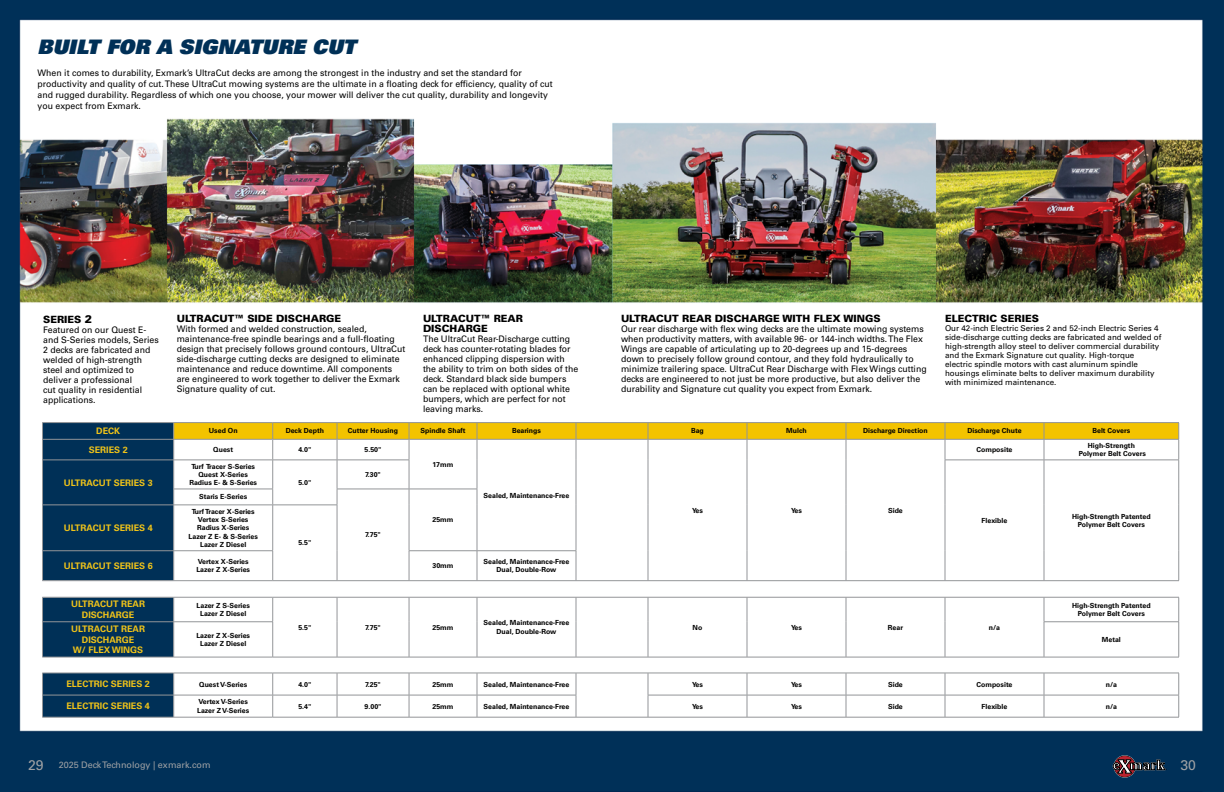
<style>
.page{position:relative;width:1224px;height:792px;background:#fff}
.page>*{position:absolute;margin:0;border:0;box-sizing:border-box;transform-origin:0 0}
.t1{font:20px "Univers LT Std X Black Obl";color:#003057}
.t2{font:14px "Univers LT Std";color:#9fa1a4}
.t3{font:900 10px/10px "Univers LT Std";color:#000}
.t4{font:9px/10px "Univers LT Std";color:#000}
.t5{font:700 9px/10.8px "Univers LT Std";color:#f0c319;text-align:center}
.t6{font:9px "Univers LT Std";color:#9fa1a4}
.t7{font:8px/9px "Univers LT Std";color:#000}
.t8{font:700 7px/8.4px "Univers LT Std";color:#000;text-align:center}
.s1{font-size:11px}
.s2{font-size:14px}
</style>
<div class="page">
<img style="left:0;top:0;width:1224px;height:792px">
<svg style="left:1114px;top:755px;width:22px;height:23px"></svg>
<div style="left:1114px;top:756px;width:21px;height:21px;background:#b8232f;border-radius:50%"></div>
<svg style="left:1113px;top:759px;width:54px;height:15px"></svg>
<hr style="left:273px;top:717px;width:64px;height:1px;background:#939598">
<hr style="left:846px;top:717px;width:99px;height:1px;background:#939598">
<hr style="left:337px;top:717px;width:72px;height:1px;background:#939598">
<hr style="left:409px;top:717px;width:68px;height:1px;background:#939598">
<hr style="left:477px;top:717px;width:99px;height:1px;background:#939598">
<hr style="left:945px;top:717px;width:99px;height:1px;background:#939598">
<hr style="left:1044px;top:717px;width:135px;height:1px;background:#939598">
<hr style="left:42px;top:717px;width:132px;height:1px;background:#939598">
<hr style="left:174px;top:717px;width:99px;height:1px;background:#939598">
<hr style="left:648px;top:717px;width:99px;height:1px;background:#939598">
<hr style="left:747px;top:717px;width:99px;height:1px;background:#939598">
<hr style="left:42px;top:422px;width:132px;height:1px;background:#939598">
<hr style="left:337px;top:422px;width:72px;height:1px;background:#939598">
<hr style="left:409px;top:422px;width:68px;height:1px;background:#939598">
<hr style="left:477px;top:422px;width:99px;height:1px;background:#939598">
<hr style="left:945px;top:422px;width:99px;height:1px;background:#939598">
<hr style="left:1044px;top:422px;width:135px;height:1px;background:#939598">
<hr style="left:174px;top:422px;width:99px;height:1px;background:#939598">
<hr style="left:273px;top:422px;width:64px;height:1px;background:#939598">
<hr style="left:576px;top:422px;width:72px;height:1px;background:#939598">
<hr style="left:648px;top:422px;width:99px;height:1px;background:#939598">
<hr style="left:747px;top:422px;width:99px;height:1px;background:#939598">
<hr style="left:846px;top:422px;width:99px;height:1px;background:#939598">
<hr style="left:576px;top:717px;width:72px;height:1px;background:#939598">
<svg style="left:42px;top:423px;width:1137px;height:294px"></svg>
<hr style="left:576px;top:505px;width:1px;height:45px;background:#939598">
<hr style="left:648px;top:505px;width:1px;height:46px;background:#939598">
<h1 class="t1" style="left:38px;top:34px;width:320px">BUILT FOR A SIGNATURE CUT</h1>
<p class="t4" style="left:38px;top:68px;width:517px;line-height:11px">When it comes to durability, Exmark’s UltraCut decks are among the strongest in the industry and set the standard for productivity and quality of cut. These UltraCut mowing systems are the ultimate in a floating deck for efficiency, quality of cut and rugged durability. Regardless of which one you choose, your mower will deliver the cut quality, durability and longevity you expect from Exmark.</p>
<p class="t3" style="left:43px;top:314px;width:50px">SERIES <span class="s1">2</span></p>
<p class="t4" style="left:43px;top:325px;width:117px">Featured on our Quest E&shy;and S-Series models, Series<br>2 decks are fabricated and welded of high-strength steel and optimized to deliver a professional<br>cut quality in residential applications.</p>
<p class="t3" style="left:177px;top:314px;width:166px">ULTRACUT™ SIDE DISCHARGE</p>
<p class="t4" style="left:177px;top:324px;width:230px">With formed and welded construction, sealed, maintenance-free spindle bearings and a full-floating design that precisely follows ground contours, UltraCut side-discharge cutting decks are designed to eliminate maintenance and reduce downtime. All components are engineered to work together to deliver the Exmark Signature quality of cut.</p>
<p class="t3" style="left:423px;top:314px;width:102px">ULTRACUT™ REAR<br>DISCHARGE</p>
<p class="t4" style="left:423px;top:334px;width:157px">The UltraCut Rear-Discharge cutting deck has counter-rotating blades for enhanced clipping dispersion with the ability to trim on both sides of the deck. Standard black side bumpers can be replaced with optional white bumpers, which are perfect for not leaving marks.</p>
<p class="t3" style="left:621px;top:314px;width:261px">ULTRACUT REAR DISCHARGE WITH FLEX WINGS</p>
<p class="t4" style="left:621px;top:324px;width:307px">Our rear discharge with flex wing decks are the ultimate mowing systems when productivity matters, with available 96- or 144-inch widths. The Flex Wings are capable of articulating up to 20-degrees up and 15-degrees down to precisely follow ground contour, and they fold hydraulically to minimize trailering space. UltraCut Rear Discharge with Flex Wings cutting decks are engineered to not just be more productive, but also deliver the durability and Signature cut quality you expect from Exmark.</p>
<p class="t3" style="left:945px;top:314px;width:95px">ELECTRIC SERIES</p>
<p class="t7" style="left:945px;top:324px;width:218px">Our 42-inch Electric Series 2 and 52-inch Electric Series 4 side-discharge cutting decks are fabricated and welded of high-strength alloy steel to deliver commercial durability and the Exmark Signature cut quality. High-torque electric spindle motors with cast aluminum spindle housings eliminate belts to deliver maximum durability with minimized maintenance.</p>
<p class="t5" style="left:96px;top:426px;width:26px">DECK</p>
<p class="t8" style="left:209px;top:427px;width:30px">Used On</p>
<p class="t8" style="left:286px;top:427px;width:40px">Deck Depth</p>
<p class="t8" style="left:348px;top:427px;width:52px">Cutter Housing</p>
<p class="t8" style="left:421px;top:427px;width:46px">Spindle Shaft</p>
<p class="t8" style="left:512px;top:427px;width:30px">Bearings</p>
<p class="t8" style="left:691px;top:427px;width:14px">Bag</p>
<p class="t8" style="left:786px;top:427px;width:22px">Mulch</p>
<p class="t8" style="left:863px;top:427px;width:66px">Discharge Direction</p>
<p class="t8" style="left:967px;top:427px;width:56px">Discharge Chute</p>
<p class="t8" style="left:1092px;top:427px;width:39px">Belt Covers</p>
<p class="t5" style="left:89px;top:444px;width:41px">SERIES 2</p>
<p class="t8" style="left:213px;top:446px;width:21px">Quest</p>
<p class="t8" style="left:298px;top:446px;width:15px">4.0"</p>
<p class="t8" style="left:365px;top:446px;width:18px">5.50"</p>
<p class="t8" style="left:433px;top:460px;width:22px">17mm</p>
<p class="t8" style="left:484px;top:491px;width:87px">Sealed, Maintenance-Free</p>
<p class="t8" style="left:692px;top:506px;width:12px">Yes</p>
<p class="t8" style="left:791px;top:506px;width:12px">Yes</p>
<p class="t8" style="left:888px;top:506px;width:16px">Side</p>
<p class="t8" style="left:976px;top:446px;width:38px">Composite</p>
<p class="t8" style="left:1079px;top:442px;width:69px;line-height:7.5px">High-Strength<br>Polymer Belt Covers</p>
<p class="t8" style="left:189px;top:462px;width:69px">Turf Tracer S-Series<br>Quest X-Series<br>Radius E- &amp; S-Series</p>
<p class="t8" style="left:365px;top:470px;width:17px">7.30"</p>
<p class="t5" style="left:64px;top:477px;width:90px">ULTRACUT SERIES 3</p>
<p class="t8" style="left:298px;top:478px;width:15px">5.0"</p>
<p class="t8" style="left:199px;top:493px;width:50px">Staris E-Series</p>
<p class="t8" style="left:189px;top:507px;width:71px">Turf Tracer X-Series<br>Vertex S-Series<br>Radius X-Series<br>Lazer Z E- &amp; S-Series<br>Lazer Z Diesel</p>
<p class="t8" style="left:982px;top:516px;width:27px">Flexible</p>
<p class="t8" style="left:1072px;top:513px;width:80px;line-height:7.5px">High-Strength Patented<br>Polymer Belt Covers</p>
<p class="t8" style="left:433px;top:516px;width:22px">25mm</p>
<p class="t5" style="left:64px;top:523px;width:90px">ULTRACUT SERIES 4</p>
<p class="t8" style="left:365px;top:531px;width:17px">7.75"</p>
<p class="t8" style="left:298px;top:539px;width:15px">5.5"</p>
<p class="t5" style="left:64px;top:560px;width:90px">ULTRACUT SERIES 6</p>
<p class="t8" style="left:196px;top:557px;width:55px;text-align:left">Vertex X-Series<br>Lazer Z X-Series</p>
<p class="t8" style="left:433px;top:562px;width:22px">30mm</p>
<p class="t8" style="left:484px;top:557px;width:87px">Sealed, Maintenance-Free<br>Dual, Double-Row</p>
<p class="t5" style="left:71px;top:599px;width:75px">ULTRACUT REAR<br>DISCHARGE</p>
<p class="t8" style="left:197px;top:601px;width:55px">Lazer Z S-Series<br>Lazer Z Diesel</p>
<p class="t8" style="left:298px;top:623px;width:15px">5.5"</p>
<p class="t8" style="left:365px;top:623px;width:17px">7.75"</p>
<p class="t8" style="left:433px;top:623px;width:22px">25mm</p>
<p class="t8" style="left:484px;top:619px;width:87px">Sealed, Maintenance-Free<br>Dual, Double-Row</p>
<p class="t8" style="left:693px;top:623px;width:11px">No</p>
<p class="t8" style="left:791px;top:623px;width:12px">Yes</p>
<p class="t8" style="left:888px;top:623px;width:17px">Rear</p>
<p class="t8" style="left:989px;top:623px;width:13px">n/a</p>
<p class="t8" style="left:1072px;top:602px;width:80px;line-height:7.5px">High-Strength Patented<br>Polymer Belt Covers</p>
<p class="t5" style="left:71px;top:623px;width:75px">ULTRACUT REAR<br>DISCHARGE<br>W/ FLEX WINGS</p>
<p class="t8" style="left:196px;top:631px;width:55px">Lazer Z X-Series<br>Lazer Z Diesel</p>
<p class="t8" style="left:1102px;top:635px;width:21px">Metal</p>
<p class="t5" style="left:66px;top:679px;width:85px">ELECTRIC SERIES 2</p>
<p class="t8" style="left:199px;top:680px;width:50px">Quest V-Series</p>
<p class="t8" style="left:298px;top:680px;width:15px">4.0"</p>
<p class="t8" style="left:365px;top:680px;width:17px">7.25"</p>
<p class="t8" style="left:433px;top:680px;width:22px">25mm</p>
<p class="t8" style="left:484px;top:680px;width:87px">Sealed, Maintenance-Free</p>
<p class="t8" style="left:692px;top:680px;width:12px">Yes</p>
<p class="t8" style="left:791px;top:680px;width:12px">Yes</p>
<p class="t8" style="left:888px;top:680px;width:16px">Side</p>
<p class="t8" style="left:976px;top:680px;width:38px">Composite</p>
<p class="t8" style="left:1106px;top:680px;width:13px">n/a</p>
<p class="t5" style="left:66px;top:701px;width:85px">ELECTRIC SERIES 4</p>
<p class="t8" style="left:197px;top:698px;width:54px;text-align:left">Vertex V-Series<br>Lazer Z V-Series</p>
<p class="t8" style="left:298px;top:702px;width:15px">5.4"</p>
<p class="t8" style="left:364px;top:702px;width:19px">9.00"</p>
<p class="t8" style="left:433px;top:702px;width:22px">25mm</p>
<p class="t8" style="left:484px;top:702px;width:87px">Sealed, Maintenance-Free</p>
<p class="t8" style="left:692px;top:702px;width:12px">Yes</p>
<p class="t8" style="left:791px;top:702px;width:12px">Yes</p>
<p class="t8" style="left:888px;top:702px;width:16px">Side</p>
<p class="t8" style="left:982px;top:702px;width:27px">Flexible</p>
<p class="t8" style="left:1106px;top:702px;width:13px">n/a</p>
<p class="t6" style="left:28px;top:760px;width:184px"><span class="s2">29</span> 2025 Deck Technology | exmark.com</p>
<h2 class="t2" style="left:1180px;top:757px;width:17px">30</h2>
</div>
